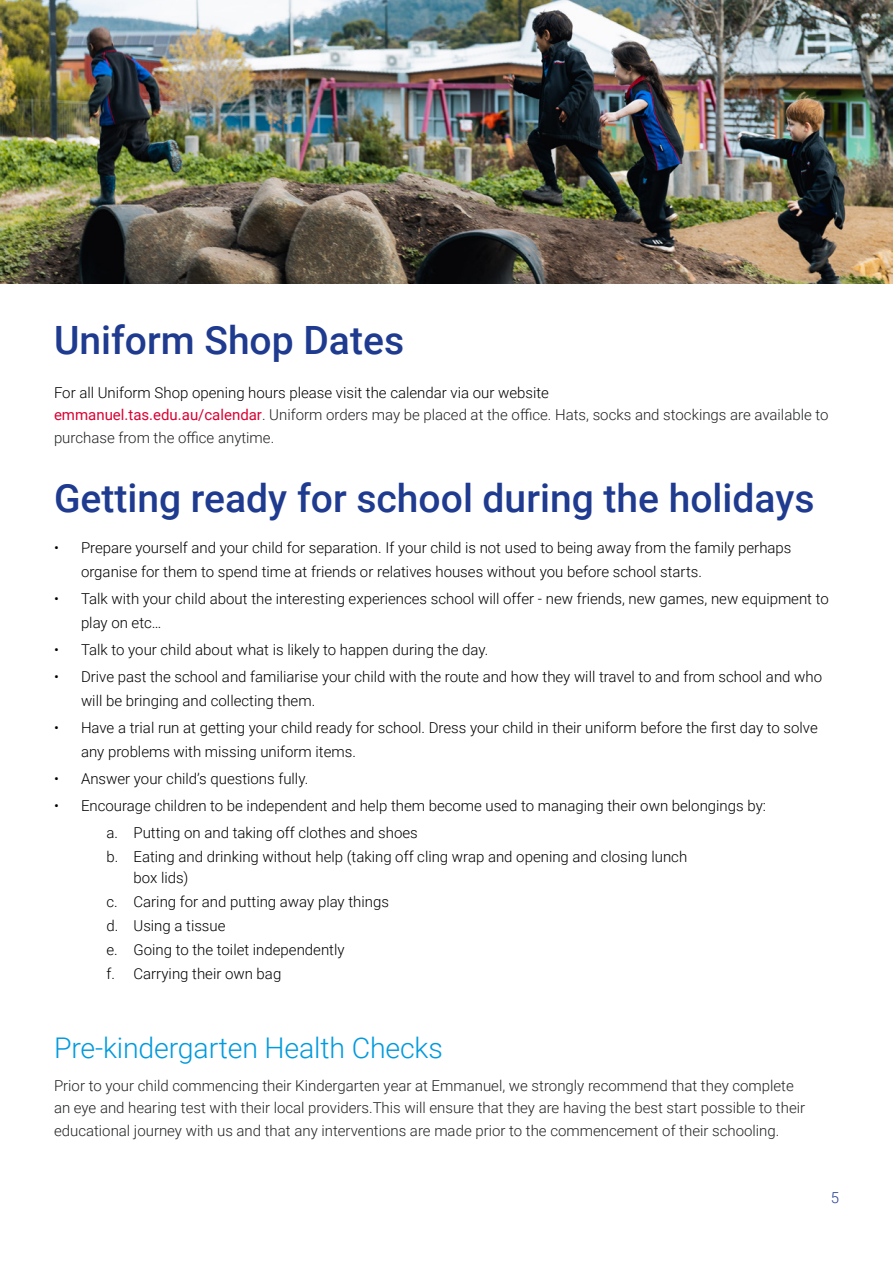
<style>
.page{position:relative;width:893px;height:1263px;background:#fff}
.page>*{position:absolute;margin:0;border:0;box-sizing:border-box;transform-origin:0 0}
.t1{font:500 39px "Roboto";color:#1f3b90}
.t2{font:300 28.5px "Roboto";letter-spacing:-.005em;color:#009ade}
.t3{font:300 15px/24px "Roboto";color:#000}
.t4{font:300 15px/22.5px "Roboto";color:#212322}
.t5{font:300 15px "Roboto";color:#1f3b90}
.s1{color:#000}
.s2{font-weight:400;color:#db0032}
</style>
<div class="page">
<img style="left:0;top:0;width:893px;height:284px">
<h1 class="t1" style="left:54px;top:313px;width:352px">Uniform Shop Dates</h1>
<p class="t4" style="left:54px;top:381px;width:776px"><span class="s1">For all Uniform Shop opening hours please visit the calendar via our website<br></span><span class="s2">emmanuel.tas.edu.au/calendar</span>. Uniform orders may be placed at the office. Hats, socks and stockings are available to purchase from the office anytime.</p>
<h1 class="t1" style="left:54px;top:471px;width:762px">Getting ready for school during the holidays</h1>
<p class="t3" style="left:81px;top:535px;width:712px;text-indent:-27px">• Prepare yourself and your child for separation. If your child is not used to being away from the family perhaps organise for them to spend time at friends or relatives houses without you before school starts.</p>
<p class="t3" style="left:81px;top:586px;width:749px;text-indent:-27px">• Talk with your child about the interesting experiences school will offer - new friends, new games, new equipment to play on etc…</p>
<p class="t3" style="left:54px;top:637px;width:436px">• Talk to your child about what is likely to happen during the day.</p>
<p class="t3" style="left:81px;top:664px;width:743px;text-indent:-27px">• Drive past the school and familiarise your child with the route and how they will travel to and from school and who will be bringing and collecting them.</p>
<p class="t3" style="left:81px;top:715px;width:738px;text-indent:-27px">• Have a trial run at getting your child ready for school. Dress your child in their uniform before the first day to solve any problems with missing uniform items.</p>
<p class="t3" style="left:54px;top:766px;width:256px">• Answer your child’s questions fully.</p>
<p class="t3" style="left:106px;top:791px;width:661px;line-height:27px;text-indent:-52px">• Encourage children to be independent and help them become used to managing their own belongings by: a. Putting on and taking off clothes and shoes</p>
<p class="t3" style="left:133px;top:845px;width:555px;line-height:21px;text-indent:-27px">b. Eating and drinking without help (taking off cling wrap and opening and closing lunch box lids)</p>
<p class="t3" style="left:106px;top:889px;width:284px">c. Caring for and putting away play things d. Using a tissue<br>e. Going to the toilet independently<br>f. Carrying their own bag</p>
<h2 class="t2" style="left:54px;top:1028px;width:390px">Pre-kindergarten Health Checks</h2>
<p class="t4" style="left:54px;top:1073px;width:753px">Prior to your child commencing their Kindergarten year at Emmanuel, we strongly recommend that they complete an eye and hearing test with their local providers.This will ensure that they are having the best start possible to their educational journey with us and that any interventions are made prior to the commencement of their schooling.</p>
<p class="t5" style="left:831px;top:1187px;width:10px">5</p>
</div>
